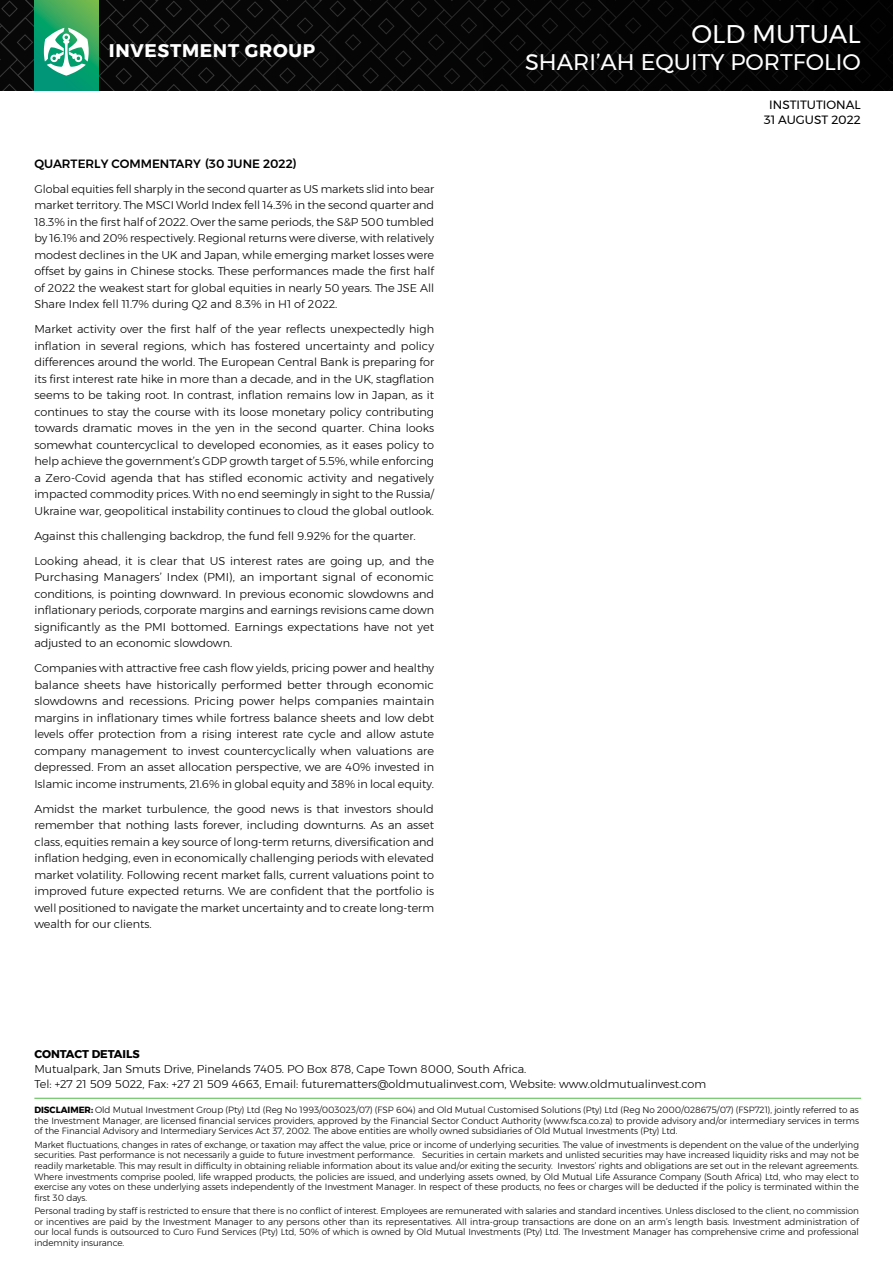
<style>
.page{position:relative;width:893px;height:1263px;background:#fff}
.page>*{position:absolute;margin:0;border:0;box-sizing:border-box;transform-origin:0 0}
.t1{font:25.5px "Montserrat";color:#fff}
.t2{font:22.5px "Montserrat";color:#fff}
.t3{font:700 18.3px "Montserrat";letter-spacing:.04em;color:#fff}
.t4{font:500 12px "Montserrat";color:#000}
.t5{font:12px/14.4px "Montserrat";color:#000;text-align:center}
.t6{font:300 11.25px/16.5px "Montserrat";color:#000;text-align:justify}
.t7{font:700 11.25px "Montserrat";color:#000}
.t8{font:300 9px/10.5px "Montserrat";color:#000;text-align:justify}
.s1{font-weight:700}
</style>
<div class="page">
<div style="left:0;top:0;width:893px;height:90px;background:#000"></div>
<svg style="left:34px;top:0;width:64px;height:91px;background:#26a465"></svg>
<svg style="left:44px;top:28px;width:45px;height:48px;background:#7dccb0"></svg>
<hr style="left:34px;top:1098px;width:827px;height:1px;background:#50b848">
<h3 class="t3" style="left:109px;top:36px;width:208px">INVESTMENT GROUP</h3>
<p class="t4" style="left:34px;top:154px;width:264px">QUARTERLY COMMENTARY (30 JUNE 2022)</p>
<p class="t6" style="left:34px;top:180px;width:401px">Global equities fell sharply in the second quarter as US markets slid into bear market territory. The MSCI World Index fell 14.3% in the second quarter and 18.3% in the first half of 2022. Over the same periods, the S&amp;P 500 tumbled by 16.1% and 20% respectively. Regional returns were diverse, with relatively modest declines in the UK and Japan, while emerging market losses were offset by gains in Chinese stocks. These performances made the first half of 2022 the weakest start for global equities in nearly 50 years. The JSE All Share Index fell 11.7% during Q2 and 8.3% in H1 of 2022.</p>
<p class="t6" style="left:34px;top:321px;width:401px">Market activity over the first half of the year reflects unexpectedly high inflation in several regions, which has fostered uncertainty and policy differences around the world. The European Central Bank is preparing for its first interest rate hike in more than a decade, and in the UK, stagflation seems to be taking root. In contrast, inflation remains low in Japan, as it continues to stay the course with its loose monetary policy contributing towards dramatic moves in the yen in the second quarter. China looks somewhat countercyclical to developed economies, as it eases policy to help achieve the government’s GDP growth target of 5.5%, while enforcing a Zero-Covid agenda that has stifled economic activity and negatively impacted commodity prices. With no end seemingly in sight to the Russia/ Ukraine war, geopolitical instability continues to cloud the global outlook.</p>
<p class="t6" style="left:34px;top:527px;width:383px">Against this challenging backdrop, the fund fell 9.92% for the quarter.</p>
<p class="t6" style="left:34px;top:552px;width:401px">Looking ahead, it is clear that US interest rates are going up, and the Purchasing Managers’ Index (PMI), an important signal of economic conditions, is pointing downward. In previous economic slowdowns and inflationary periods, corporate margins and earnings revisions came down significantly as the PMI bottomed. Earnings expectations have not yet adjusted to an economic slowdown.</p>
<p class="t6" style="left:34px;top:660px;width:401px">Companies with attractive free cash flow yields, pricing power and healthy balance sheets have historically performed better through economic slowdowns and recessions. Pricing power helps companies maintain margins in inflationary times while fortress balance sheets and low debt levels offer protection from a rising interest rate cycle and allow astute company management to invest countercyclically when valuations are depressed. From an asset allocation perspective, we are 40% invested in Islamic income instruments, 21.6% in global equity and 38% in local equity.</p>
<p class="t6" style="left:34px;top:800px;width:401px">Amidst the market turbulence, the good news is that investors should remember that nothing lasts forever, including downturns. As an asset class, equities remain a key source of long-term returns, diversification and inflation hedging, even in economically challenging periods with elevated market volatility. Following recent market falls, current valuations point to improved future expected returns. We are confident that the portfolio is well positioned to navigate the market uncertainty and to create long-term wealth for our clients.</p>
<h1 class="t1" style="left:691px;top:15px;width:171px">OLD MUTUAL</h1>
<h2 class="t2" style="left:525px;top:45px;width:337px">SHARI’AH EQUITY PORTFOLIO</h2>
<p class="t5" style="left:764px;top:98px;width:99px">INSTITUTIONAL<br>31 AUGUST 2022</p>
<p class="t7" style="left:34px;top:1045px;width:107px">CONTACT DETAILS</p>
<p class="t6" style="left:34px;top:1061px;width:673px;line-height:15px">Mutualpark, Jan Smuts Drive, Pinelands 7405. PO Box 878, Cape Town 8000, South Africa.<br>Tel: +27 21 509 5022, Fax: +27 21 509 4663, Email: futurematters@oldmutualinvest.com, Website: www.oldmutualinvest.com</p>
<p class="t8" style="left:34px;top:1104px;width:826px"><span class="s1">DISCLAIMER:</span> Old Mutual Investment Group (Pty) Ltd (Reg No 1993/003023/07) (FSP 604) and Old Mutual Customised Solutions (Pty) Ltd (Reg No 2000/028675/07) (FSP721), jointly referred to as the Investment Manager, are licensed financial services providers, approved by the Financial Sector Conduct Authority (www.fsca.co.za) to provide advisory and/or intermediary services in terms of the Financial Advisory and Intermediary Services Act 37, 2002. The above entities are wholly owned subsidiaries of Old Mutual Investments (Pty) Ltd.</p>
<p class="t8" style="left:34px;top:1139px;width:826px">Market fluctuations, changes in rates of exchange, or taxation may affect the value, price or income of underlying securities. The value of investments is dependent on the value of the underlying securities. Past performance is not necessarily a guide to future investment performance. Securities in certain markets and unlisted securities may have increased liquidity risks and may not be readily marketable. This may result in difficulty in obtaining reliable information about its value and/or exiting the security. Investors’ rights and obligations are set out in the relevant agreements.<br>Where investments comprise pooled, life wrapped products, the policies are issued, and underlying assets owned, by Old Mutual Life Assurance Company (South Africa) Ltd, who may elect to exercise any votes on these underlying assets independently of the Investment Manager. In respect of these products, no fees or charges will be deducted if the policy is terminated within the first 30 days.</p>
<p class="t8" style="left:34px;top:1206px;width:826px">Personal trading by staff is restricted to ensure that there is no conflict of interest. Employees are remunerated with salaries and standard incentives. Unless disclosed to the client, no commission or incentives are paid by the Investment Manager to any persons other than its representatives. All intra-group transactions are done on an arm’s length basis. Investment administration of our local funds is outsourced to Curo Fund Services (Pty) Ltd, 50% of which is owned by Old Mutual Investments (Pty) Ltd. The Investment Manager has comprehensive crime and professional indemnity insurance.</p>
</div>
